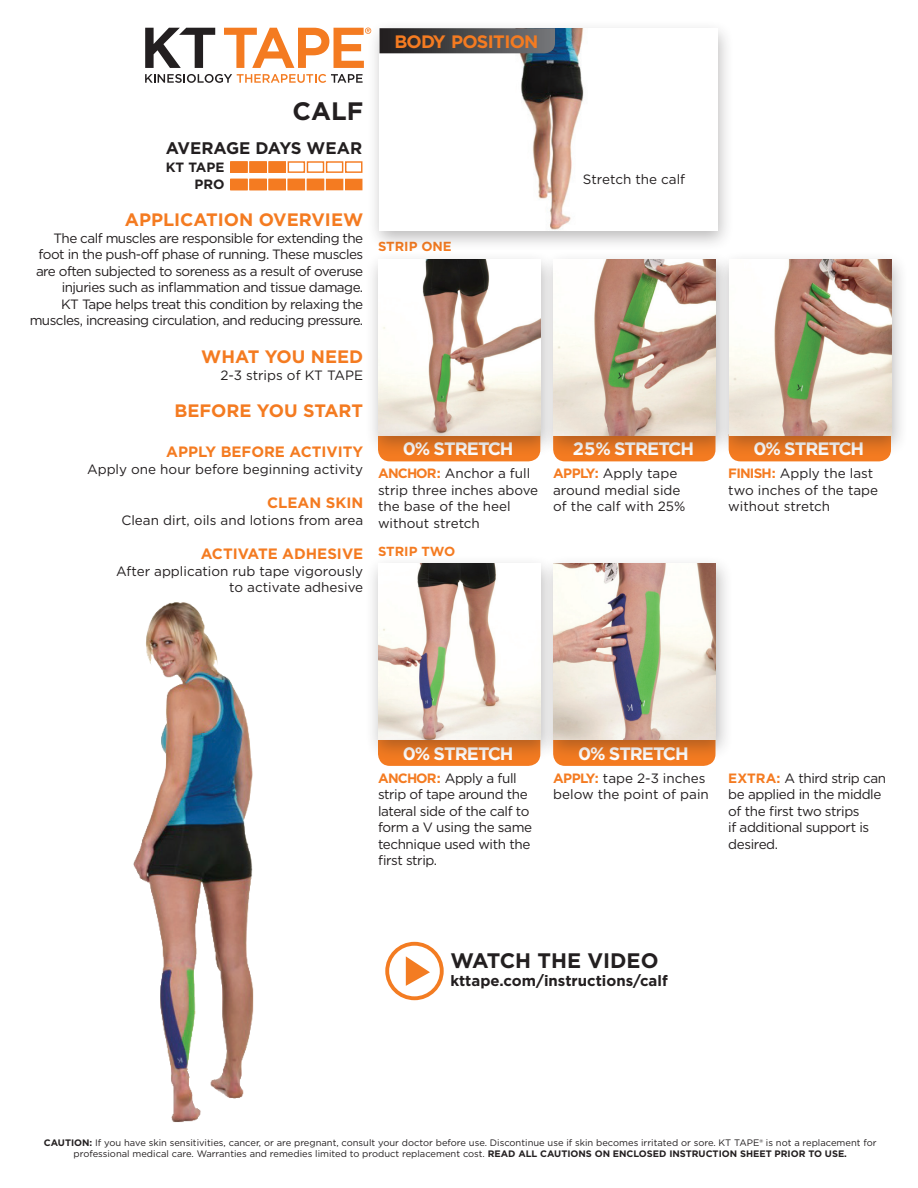
<style>
.page{position:relative;width:918px;height:1188px;background:#fff}
.page>*{position:absolute;margin:0;border:0;box-sizing:border-box;transform-origin:0 0}
.t1{font:700 25.2px "Gotham";color:#231f20}
.t2{font:700 21px "Gotham";color:#231f20}
.t3{font:700 18px "Gotham";letter-spacing:-.06em;color:#fff}
.t4{font:700 18px "Gotham";color:#f47b21}
.t5{font:700 18px "Gotham";letter-spacing:-.04em;color:#f47b21}
.t6{font:700 16.8px "Gotham";color:#231f20}
.t7{font:700 15px "Gotham";color:#f47b21}
.t8{font:700 15px "Gotham";color:#231f20}
.t9{font:13.5px/16.5px "Gotham";letter-spacing:-.03em;color:#231f20}
.t10{font:13.5px/16.5px "Gotham";color:#231f20}
.t11{font:700 13.5px/16.8px "Gotham";color:#231f20;text-align:right}
.t12{font:700 13.2px "Gotham";color:#f47b21}
.t13{font:9.3px/10.5px "Gotham";color:#231f20;text-align:center}
.s1{font-weight:700;color:#f47b21}
.s2{font-weight:700}
</style>
<div class="page">
<svg style="left:380px;top:457px;width:158px;height:4px"></svg>
<svg style="left:555px;top:457px;width:158px;height:4px"></svg>
<svg style="left:731px;top:457px;width:158px;height:4px"></svg>
<div style="left:366px;top:19px;width:369px;height:233px;background:#231f20;opacity:.31"></div>
<img style="left:380px;top:28px;width:337px;height:203px">
<div style="left:365px;top:250px;width:193px;height:207px;background:#231f20;opacity:.31"></div>
<img style="left:378px;top:259px;width:162px;height:176px">
<div style="left:540px;top:250px;width:193px;height:207px;background:#231f20;opacity:.31"></div>
<img style="left:554px;top:259px;width:162px;height:176px">
<div style="left:716px;top:250px;width:193px;height:207px;background:#231f20;opacity:.31"></div>
<img style="left:729px;top:259px;width:162px;height:176px">
<svg style="left:380px;top:28px;width:175px;height:25px;background:#4a4a4c"></svg>
<svg style="left:380px;top:761px;width:159px;height:5px"></svg>
<svg style="left:555px;top:761px;width:159px;height:5px"></svg>
<div style="left:365px;top:555px;width:193px;height:206px;background:#231f20;opacity:.31"></div>
<img style="left:378px;top:564px;width:162px;height:176px">
<div style="left:540px;top:555px;width:193px;height:206px;background:#231f20;opacity:.31"></div>
<img style="left:554px;top:564px;width:162px;height:176px">
<img style="left:133px;top:602px;width:121px;height:520px">
<svg style="left:145px;top:74px;width:218px;height:9px"></svg>
<svg style="left:145px;top:28px;width:70px;height:40px"></svg>
<svg style="left:224px;top:28px;width:147px;height:40px"></svg>
<div style="left:385px;top:942px;width:59px;height:58px;border:4px solid #f37c22;border-radius:50%"></div>
<svg style="left:406px;top:956px;width:24px;height:30px"></svg>
<div style="left:231px;top:162px;width:16px;height:10px;background:#f47b21"></div>
<div style="left:230px;top:161px;width:18px;height:12px;border:1px solid #f47b21"></div>
<div style="left:250px;top:162px;width:16px;height:10px;background:#f47b21"></div>
<div style="left:249px;top:161px;width:18px;height:12px;border:1px solid #f47b21"></div>
<div style="left:269px;top:162px;width:16px;height:10px;background:#f47b21"></div>
<div style="left:268px;top:161px;width:18px;height:12px;border:1px solid #f47b21"></div>
<div style="left:288px;top:161px;width:17px;height:12px;border:1px solid #f47b21"></div>
<div style="left:307px;top:161px;width:17px;height:12px;border:1px solid #f47b21"></div>
<div style="left:326px;top:161px;width:17px;height:12px;border:1px solid #f47b21"></div>
<div style="left:345px;top:161px;width:17px;height:12px;border:1px solid #f47b21"></div>
<div style="left:231px;top:179px;width:16px;height:11px;background:#f47b21"></div>
<div style="left:230px;top:179px;width:18px;height:11px;border:1px solid #f47b21"></div>
<div style="left:250px;top:179px;width:16px;height:11px;background:#f47b21"></div>
<div style="left:249px;top:179px;width:18px;height:11px;border:1px solid #f47b21"></div>
<div style="left:269px;top:179px;width:16px;height:11px;background:#f47b21"></div>
<div style="left:268px;top:179px;width:18px;height:11px;border:1px solid #f47b21"></div>
<div style="left:288px;top:179px;width:16px;height:11px;background:#f47b21"></div>
<div style="left:288px;top:179px;width:17px;height:11px;border:1px solid #f47b21"></div>
<div style="left:307px;top:179px;width:17px;height:11px;background:#f47b21"></div>
<div style="left:327px;top:179px;width:16px;height:11px;background:#f47b21"></div>
<div style="left:326px;top:179px;width:17px;height:11px;border:1px solid #f47b21"></div>
<div style="left:346px;top:179px;width:16px;height:11px;background:#f47b21"></div>
<div style="left:345px;top:179px;width:17px;height:11px;border:1px solid #f47b21"></div>
<h3 class="t5" style="left:395px;top:30px;width:145px">BODY POSITION</h3>
<h1 class="t1" style="left:293px;top:95px;width:72px">CALF</h1>
<p class="t6" style="left:166px;top:137px;width:198px">AVERAGE DAYS WEAR</p>
<p class="t11" style="left:166px;top:159px;width:60px">KT TAPE<br>PRO</p>
<h3 class="t4" style="left:125px;top:208px;width:240px">APPLICATION OVERVIEW</h3>
<p class="t9" style="left:30px;top:229px;width:335px;text-align:right">The calf muscles are responsible for extending the foot in the push-off phase of running. These muscles are often subjected to soreness as a result of overuse injuries such as inflammation and tissue damage.<br>KT Tape helps treat this condition by relaxing the muscles, increasing circulation, and reducing pressure.</p>
<h3 class="t4" style="left:201px;top:345px;width:164px">WHAT YOU NEED</h3>
<p class="t10" style="left:220px;top:366px;width:144px">2-3 strips of KT TAPE</p>
<h3 class="t4" style="left:174px;top:399px;width:190px">BEFORE YOU START</h3>
<p class="t7" style="left:166px;top:442px;width:199px">APPLY BEFORE ACTIVITY</p>
<p class="t10" style="left:87px;top:460px;width:278px">Apply one hour before beginning activity</p>
<p class="t7" style="left:267px;top:493px;width:98px">CLEAN SKIN</p>
<p class="t10" style="left:121px;top:511px;width:243px">Clean dirt, oils and lotions from area</p>
<p class="t7" style="left:201px;top:544px;width:164px">ACTIVATE ADHESIVE</p>
<p class="t10" style="left:116px;top:562px;width:249px;text-align:right">After application rub tape vigorously to activate adhesive</p>
<p class="t12" style="left:378px;top:238px;width:75px">STRIP ONE</p>
<p class="t10" style="left:583px;top:170px;width:104px">Stretch the calf</p>
<h3 class="t3" style="left:403px;top:437px;width:112px">0% STRETCH</h3>
<h3 class="t3" style="left:573px;top:437px;width:123px">25% STRETCH</h3>
<h3 class="t3" style="left:754px;top:437px;width:112px">0% STRETCH</h3>
<p class="t10" style="left:378px;top:465px;width:162px"><span class="s1">ANCHOR:</span> Anchor a full strip three inches above the base of the heel without stretch</p>
<p class="t12" style="left:378px;top:542px;width:79px">STRIP TWO</p>
<p class="t10" style="left:553px;top:465px;width:134px"><span class="s1">APPLY:</span> Apply tape around medial side of the calf with 25%</p>
<p class="t10" style="left:728px;top:465px;width:151px"><span class="s1">FINISH:</span> Apply the last two inches of the tape without stretch</p>
<h3 class="t3" style="left:403px;top:741px;width:112px">0% STRETCH</h3>
<h3 class="t3" style="left:578px;top:741px;width:112px">0% STRETCH</h3>
<p class="t9" style="left:378px;top:769px;width:156px"><span class="s1">ANCHOR:</span> Apply a full strip of tape around the lateral side of the calf to form a V using the same technique used with the first strip.</p>
<p class="t10" style="left:553px;top:769px;width:157px"><span class="s1">APPLY:</span> tape 2-3 inches below the point of pain</p>
<p class="t9" style="left:728px;top:769px;width:159px"><span class="s1">EXTRA:</span> A third strip can be applied in the middle of the first two strips<br>if additional support is desired.</p>
<h2 class="t2" style="left:450px;top:946px;width:210px">WATCH THE VIDEO</h2>
<p class="t8" style="left:450px;top:970px;width:219px">kttape.com/instructions/calf</p>
<p class="t13" style="left:44px;top:1137px;width:834px"><span class="s2">CAUTION:</span> If you have skin sensitivities, cancer, or are pregnant, consult your doctor before use. Discontinue use if skin becomes irritated or sore. KT TAPE® is not a replacement for professional medical care. Warranties and remedies limited to product replacement cost. <span class="s2">READ ALL CAUTIONS ON ENCLOSED INSTRUCTION SHEET PRIOR TO USE.</span></p>
</div>
